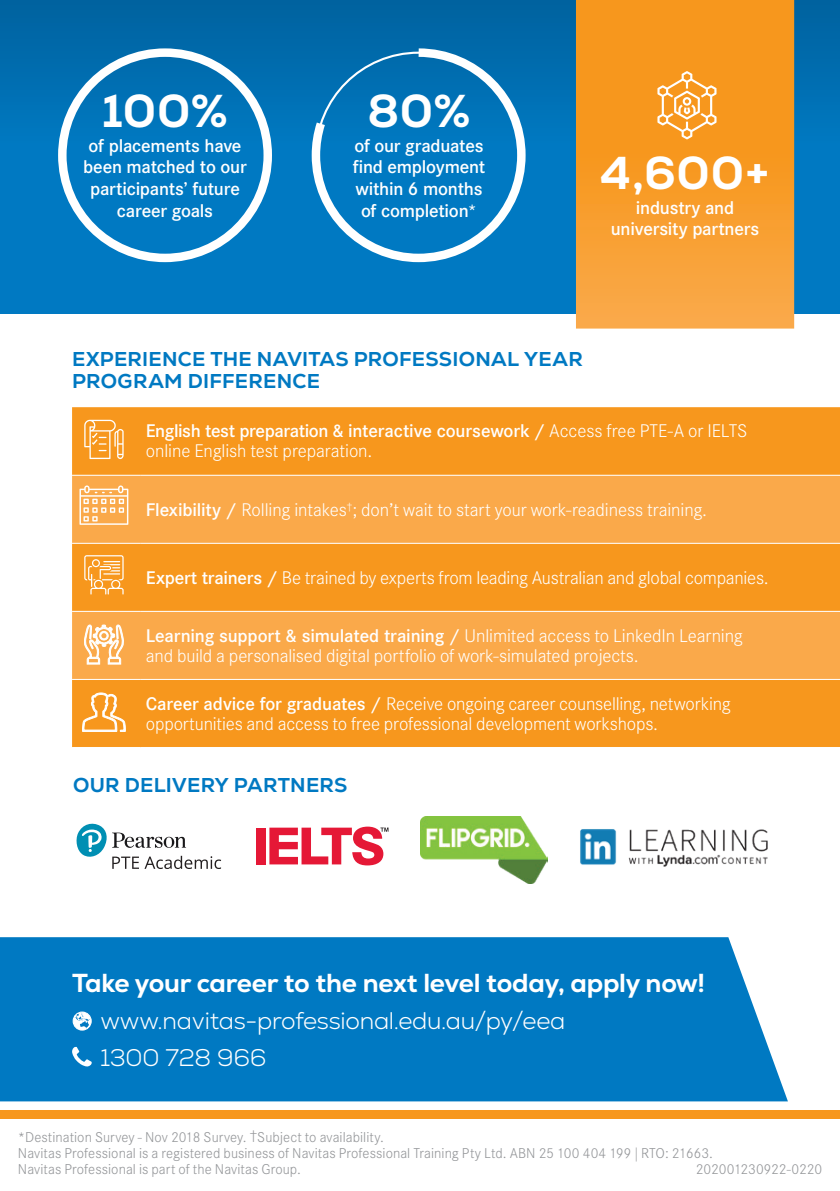
<style>
.page{position:relative;width:840px;height:1191px;background:#fff}
.page>*{position:absolute;margin:0;border:0;box-sizing:border-box;transform-origin:0 0}
.t1{font:800 46px "Nexa";letter-spacing:.015em;color:#fff}
.t2{font:800 26px "Nexa";letter-spacing:-.01em;color:#fff}
.t3{font:300 24px/36.8px "Nexa";letter-spacing:-.01em;color:#fff}
.t4{font:800 20px/22px "Nexa";letter-spacing:.015em;color:#0079c2}
.t5{font:300 18px/20px "Corporate SBQ";letter-spacing:-.01em;color:#fff}
.t6{font:500 18px/21.6px "Corporate SBQ";letter-spacing:-.015em;color:#fff;text-align:center}
.t7{font:300 14px/16px "Corporate SBQ";letter-spacing:.005em;color:#939598}
.s1{font-weight:500}
</style>
<div class="page">
<div style="left:72px;top:407px;width:767px;height:340px;background:#f7971d"></div>
<svg style="left:72px;top:476px;width:767px;height:203px;background:#f9a33b"></svg>
<hr style="left:72px;top:475px;width:68px;height:1px;background:#fff">
<hr style="left:140px;top:475px;width:699px;height:1px;background:#fff">
<hr style="left:72px;top:543px;width:68px;height:1px;background:#fff">
<hr style="left:140px;top:543px;width:699px;height:1px;background:#fff">
<hr style="left:72px;top:611px;width:68px;height:1px;background:#fff">
<hr style="left:140px;top:611px;width:699px;height:1px;background:#fff">
<hr style="left:72px;top:679px;width:68px;height:1px;background:#fff">
<hr style="left:140px;top:679px;width:699px;height:1px;background:#fff">
<svg style="left:79px;top:485px;width:49px;height:40px;background:#fbc381"></svg>
<svg style="left:84px;top:555px;width:39px;height:39px;background:#f8b157"></svg>
<svg style="left:84px;top:625px;width:39px;height:39px"></svg>
<svg style="left:82px;top:692px;width:44px;height:40px"></svg>
<svg style="left:84px;top:420px;width:39px;height:39px;background:#f8b055"></svg>
<div style="left:0;top:937px;width:787px;height:164px;background:#0079c2"></div>
<img style="left:580px;top:829px;width:187px;height:38px">
<img style="left:420px;top:816px;width:127px;height:67px">
<svg style="left:76px;top:823px;width:145px;height:46px"></svg>
<div style="left:256px;top:827px;width:9px;height:37px;background:#e51836"></div>
<svg style="left:269px;top:826px;width:119px;height:39px"></svg>
<div style="left:72px;top:1011px;width:20px;height:19px;border:1px solid #fff;border-radius:50%"></div>
<svg style="left:73px;top:1012px;width:18px;height:18px"></svg>
<svg style="left:72px;top:1046px;width:20px;height:20px"></svg>
<div style="left:0;top:1110px;width:839px;height:8px;background:#f7971d"></div>
<svg style="left:0;top:0;width:839px;height:313px;background:#0676ba"></svg>
<svg style="left:575px;top:0;width:218px;height:328px;background:#f59c2b"></svg>
<div style="left:58px;top:48px;width:214px;height:214px;border:8px solid #fff;border-radius:50%"></div>
<svg style="left:307px;top:44px;width:222px;height:222px;background:#1882c2"></svg>
<svg style="left:657px;top:71px;width:59px;height:68px;background:#f8af51"></svg>
<h1 class="t1" style="left:102px;top:82px;width:127px">100%</h1>
<p class="t6" style="left:83px;top:135px;width:165px">of placements have been matched to our participants’ future career goals</p>
<h1 class="t1" style="left:367px;top:82px;width:104px">80%</h1>
<p class="t6" style="left:352px;top:135px;width:134px">of our graduates find employment within 6 months of completion*</p>
<h1 class="t1" style="left:600px;top:144px;width:171px">4,600+</h1>
<p class="t6" style="left:610px;top:197px;width:150px">industry and university partners</p>
<p class="t4" style="left:72px;top:348px;width:512px">EXPERIENCE THE NAVITAS PROFESSIONAL YEAR<br>PROGRAM DIFFERENCE</p>
<p class="t5" style="left:146px;top:421px;width:603px"><span class="s1">English test preparation &amp; interactive coursework /</span> Access free PTE-A or IELTS online English test preparation.</p>
<p class="t5" style="left:146px;top:499px;width:562px"><span class="s1">Flexibility /</span> Rolling intakes<sup>†</sup>; don’t wait to start your work-readiness training.</p>
<p class="t5" style="left:146px;top:567px;width:624px"><span class="s1">Expert trainers /</span> Be trained by experts from leading Australian and global companies.</p>
<p class="t5" style="left:146px;top:625px;width:598px"><span class="s1">Learning support &amp; simulated training /</span> Unlimited access to LinkedIn Learning and build a personalised digital portfolio of work-simulated projects.</p>
<p class="t5" style="left:146px;top:693px;width:586px"><span class="s1">Career advice for graduates /</span> Receive ongoing career counselling, networking opportunities and access to free professional development workshops.</p>
<p class="t4" style="left:73px;top:774px;width:275px">OUR DELIVERY PARTNERS</p>
<h2 class="t2" style="left:72px;top:966px;width:634px">Take your career to the next level today, apply now!</h2>
<h3 class="t3" style="left:100px;top:1002px;width:466px">www.navitas-professional.edu.au/py/eea<br>1300 728 966</h3>
<p class="t7" style="left:18px;top:1129px;width:696px">*Destination Survey - Nov 2018 Survey. †Subject to availability.<br>Navitas Professional is a registered business of Navitas Professional Training Pty Ltd. ABN 25 100 404 199 | RTO: 21663.<br>Navitas Professional is part of the Navitas Group.</p>
<p class="t7" style="left:695px;top:1161px;width:128px">202001230922-0220</p>
</div>
